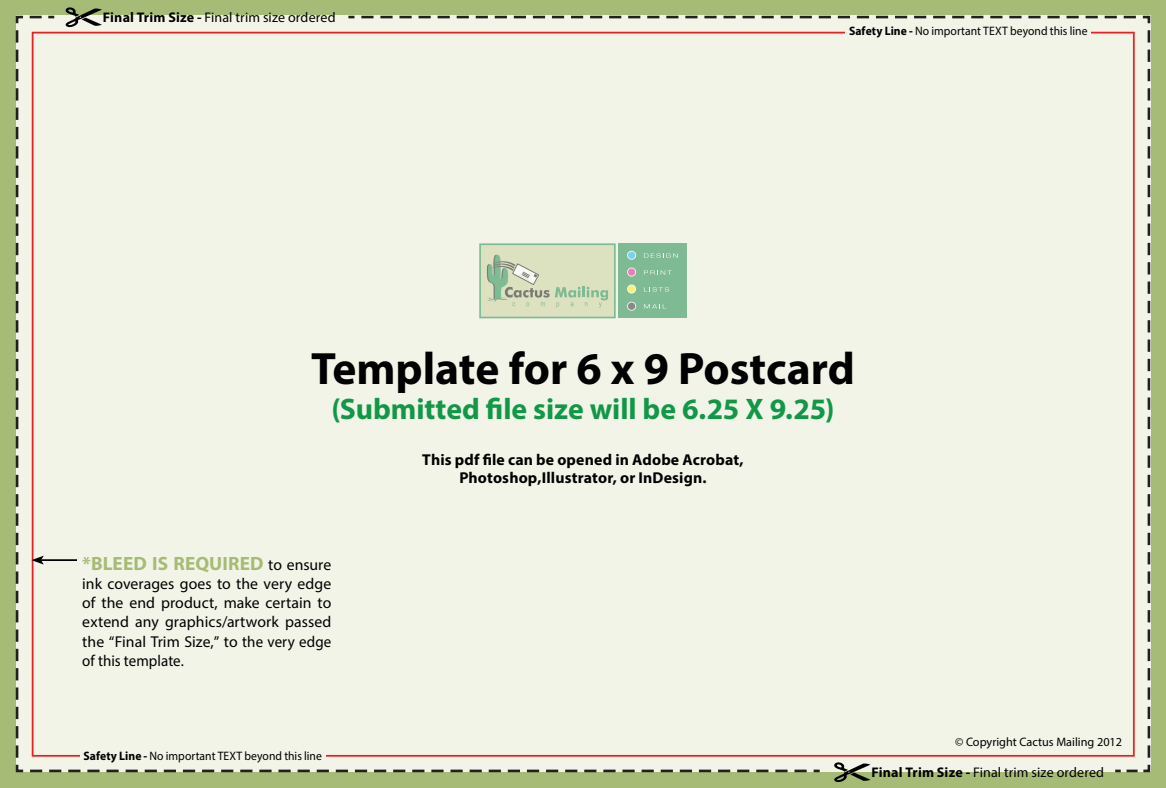
<style>
.page{position:relative;width:1166px;height:788px;background:#a6bb75}
.page>*{position:absolute;margin:0;border:0;box-sizing:border-box;transform-origin:0 0}
.t1{font:700 45.5px "Myriad Pro";color:#000001}
.t2{font:700 29.75px "Myriad Pro";letter-spacing:-.005em;color:#119847}
.t3{font:700 19.25px "Myriad Pro";letter-spacing:.005em;color:#a6bb75}
.t4{font:15.75px/19.2px "Myriad Pro";color:#000001;text-align:justify}
.t5{font:700 15.75px/17.5px "Myriad Pro";letter-spacing:.01em;color:#000001;text-align:center}
.t6{font:14px "Myriad Pro";letter-spacing:.005em;color:#000001}
.t7{font:12.25px "Myriad Pro";color:#000001;scale:.95 1}
.t8{font:12.25px "Myriad Pro";color:#000001}
.s1{font-weight:700}
.s2{font-weight:400;font-size:15.75px;color:#000001}
</style>
<div class="page">
<svg style="left:66px;top:7px;width:36px;height:7px"></svg>
<svg style="left:834px;top:773px;width:36px;height:9px"></svg>
<div style="left:822px;top:15px;width:329px;height:758px;background:#f2f4e7"></div>
<div style="left:15px;top:14px;width:807px;height:759px;background:#f2f4e7"></div>
<div style="left:479px;top:243px;width:136px;height:75px;background:linear-gradient(to right,#dbe1bf,#dce1bf)"></div>
<div style="left:618px;top:244px;width:68px;height:74px;background:#7eba93"></div>
<svg style="left:644px;top:253px;width:34px;height:5px"></svg>
<svg style="left:644px;top:270px;width:27px;height:4px"></svg>
<svg style="left:644px;top:287px;width:25px;height:4px"></svg>
<svg style="left:644px;top:304px;width:20px;height:4px"></svg>
<svg style="left:555px;top:286px;width:53px;height:22px"></svg>
<svg style="left:487px;top:254px;width:62px;height:52px;background:#c1ceb0"></svg>
<svg style="left:627px;top:251px;width:9px;height:9px"></svg>
<svg style="left:628px;top:251px;width:7px;height:8px"></svg>
<svg style="left:627px;top:267px;width:9px;height:9px"></svg>
<div style="left:628px;top:268px;width:7px;height:8px;background:#ef7bb9;border-radius:50%"></div>
<svg style="left:627px;top:284px;width:9px;height:9px"></svg>
<div style="left:628px;top:285px;width:7px;height:7px;background:#f8f274;border-radius:50%"></div>
<svg style="left:627px;top:301px;width:9px;height:9px"></svg>
<svg style="left:628px;top:302px;width:7px;height:8px"></svg>
<hr style="left:41px;top:559px;width:36px;height:2px;background:#000001">
<svg style="left:32px;top:555px;width:12px;height:9px"></svg>
<p class="t6" style="left:103px;top:9px;width:234px"><span class="s1">Final Trim Size -</span> Final trim size ordered</p>
<p class="t7" style="left:849px;top:24px;width:252px"><span class="s1">Safety Line -</span> No important TEXT beyond this line</p>
<p class="t1" style="left:311px;top:339px;width:545px">Template for 6 x 9 Postcard</p>
<p class="t2" style="left:331px;top:390px;width:504px">(Submitted file size will be 6.25 X 9.25)</p>
<p class="t5" style="left:422px;top:450px;width:323px">This pdf file can be opened in Adobe Acrobat,<br>Photoshop,Illustrator, or InDesign.</p>
<p class="t3" style="left:82px;top:550px;width:250px">*BLEED IS REQUIRED <span class="s2">to ensure</span></p>
<p class="t4" style="left:82px;top:573px;width:251px">ink coverages goes to the very edge of the end product, make certain to extend any graphics/artwork passed the “Final Trim Size,” to the very edge of this template.</p>
<p class="t7" style="left:83px;top:747px;width:252px"><span class="s1">Safety Line -</span> No important TEXT beyond this line</p>
<p class="t8" style="left:955px;top:734px;width:169px">© Copyright Cactus Mailing 2012</p>
<p class="t6" style="left:871px;top:763px;width:234px"><span class="s1">Final Trim Size -</span> Final trim size ordered</p>
</div>
